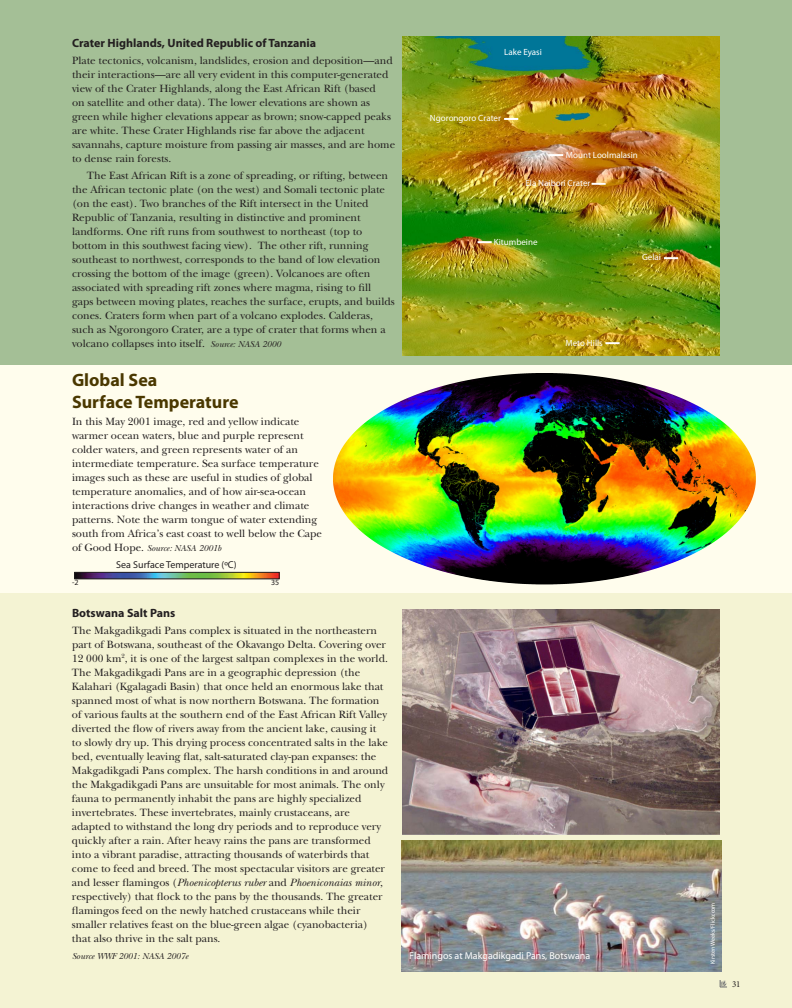
<style>
.page{position:relative;width:792px;height:1008px;background:#fff}
.page>*{position:absolute;margin:0;border:0;box-sizing:border-box;transform-origin:0 0}
.t1{font:700 18px/21.6px "Myriad Pro";color:#4a3800}
.t2{font:700 12px "Myriad Pro";color:#231f20}
.t3{font:11px/14px "New Baskerville";color:#231f20}
.t4{font:10px "Myriad Pro";color:#fff}
.t5{font:10px "Myriad Pro";color:#231f20}
.t6{font:9px "Myriad Pro";color:#fff}
.t7{font:italic 9px "New Baskerville";color:#231f20}
.t8{font:9px "Minion Pro";color:#231f20}
.t9{font:8px "Myriad Pro";color:#231f20}
.t10{font:6px "Myriad Pro";color:#fff}
.s1{font-style:italic;font-size:9px}
.s2{font-style:normal;font-size:11px}
.s3{font-style:italic}
</style>
<div class="page">
<svg style="left:0;top:365px;width:792px;height:228px;background:#bfc7a0"></svg>
<div style="left:0;top:593px;width:792px;height:415px;background:#f4f3d3"></div>
<div style="left:0;top:0;width:792px;height:365px;background:#a4bf96"></div>
<img style="left:419px;top:564px;width:117px;height:20px">
<img style="left:402px;top:36px;width:318px;height:320px">
<svg style="left:504px;top:118px;width:14px;height:2px"></svg>
<svg style="left:549px;top:154px;width:14px;height:2px"></svg>
<svg style="left:664px;top:257px;width:14px;height:2px"></svg>
<svg style="left:592px;top:183px;width:14px;height:2px"></svg>
<svg style="left:478px;top:241px;width:14px;height:2px"></svg>
<svg style="left:605px;top:342px;width:15px;height:2px"></svg>
<img style="left:403px;top:609px;width:317px;height:226px">
<img style="left:401px;top:840px;width:320px;height:132px">
<img style="left:76px;top:574px;width:201px;height:3px">
<div style="left:74px;top:572px;width:205px;height:7px;border:1px solid #231f20"></div>
<svg style="left:720px;top:980px;width:7px;height:8px"></svg>
<p class="t2" style="left:72px;top:38px;width:246px">Crater Highlands, United Republic of Tanzania</p>
<p class="t3" style="left:72px;top:54px;width:325px">Plate tectonics, volcanism, landslides, erosion and deposition—and their interactions—are all very evident in this computer-generated view of the Crater Highlands, along the East African Rift (based<br>on satellite and other data). The lower elevations are shown as green while higher elevations appear as brown; snow-capped peaks are white. These Crater Highlands rise far above the adjacent savannahs, capture moisture from passing air masses, and are home to dense rain forests.</p>
<p class="t3" style="left:72px;top:169px;width:324px;text-indent:15px">The East African Rift is a zone of spreading, or rifting, between the African tectonic plate (on the west) and Somali tectonic plate (on the east). Two branches of the Rift intersect in the United Republic of Tanzania, resulting in distinctive and prominent landforms. One rift runs from southwest to northeast (top to bottom in this southwest facing view). The other rift, running southeast to northwest, corresponds to the band of low elevation crossing the bottom of the image (green). Volcanoes are often associated with spreading rift zones where magma, rising to fill gaps between moving plates, reaches the surface, erupts, and builds cones. Craters form when part of a volcano explodes. Calderas, such as Ngorongoro Crater, are a type of crater that forms when a volcano collapses into itself. <span class="s1">Source: NASA 2000</span></p>
<h1 class="t1" style="left:72px;top:371px;width:168px">Global Sea<br>Surface Temperature</h1>
<p class="t3" style="left:72px;top:416px;width:252px">In this May 2001 image, red and yellow indicate warmer ocean waters, blue and purple represent colder waters, and green represents water of an intermediate temperature. Sea surface temperature images such as these are useful in studies of global temperature anomalies, and of how air-sea-ocean interactions drive changes in weather and climate patterns. Note the warm tongue of water extending south from Africa’s east coast to well below the Cape</p>
<p class="t7" style="left:72px;top:545px;width:151px"><span class="s2">of Good Hope.</span> Source: NASA 2001b</p>
<p class="t5" style="left:116px;top:561px;width:122px">Sea Surface Temperature (ºC)</p>
<p class="t9" style="left:72px;top:579px;width:8px">-2</p>
<p class="t9" style="left:271px;top:580px;width:10px">35</p>
<p class="t2" style="left:72px;top:608px;width:105px">Botswana Salt Pans</p>
<p class="t3" style="left:72px;top:625px;width:318px">The Makgadikgadi Pans complex is situated in the northeastern part of Botswana, southeast of the Okavango Delta. Covering over 12 000 km<sup>2</sup>, it is one of the largest saltpan complexes in the world.<br>The Makgadikgadi Pans are in a geographic depression (the Kalahari (Kgalagadi Basin) that once held an enormous lake that spanned most of what is now northern Botswana. The formation of various faults at the southern end of the East African Rift Valley diverted the flow of rivers away from the ancient lake, causing it to slowly dry up. This drying process concentrated salts in the lake bed, eventually leaving flat, salt-saturated clay-pan expanses: the Makgadikgadi Pans complex. The harsh conditions in and around the Makgadikgadi Pans are unsuitable for most animals. The only fauna to permanently inhabit the pans are highly specialized invertebrates. These invertebrates, mainly crustaceans, are adapted to withstand the long dry periods and to reproduce very quickly after a rain. After heavy rains the pans are transformed into a vibrant paradise, attracting thousands of waterbirds that come to feed and breed. The most spectacular visitors are greater and lesser flamingos (<span class="s3">Phoenicopterus ruber</span> and <span class="s3">Phoeniconaias minor</span>, respectively) that flock to the pans by the thousands. The greater flamingos feed on the newly hatched crustaceans while their smaller relatives feast on the blue-green algae (cyanobacteria) that also thrive in the salt pans.</p>
<p class="t7" style="left:72px;top:953px;width:118px">Source WWF 2001: NASA 2007e</p>
<p class="t6" style="left:504px;top:48px;width:39px">Lake Eyasi</p>
<p class="t6" style="left:430px;top:115px;width:73px">Ngorongoro Crater</p>
<p class="t6" style="left:566px;top:152px;width:74px">Mount Loolmalasin</p>
<p class="t6" style="left:526px;top:180px;width:66px">Ela Naibori Crater</p>
<p class="t6" style="left:494px;top:239px;width:45px">Kitumbeine</p>
<p class="t6" style="left:565px;top:339px;width:39px">Meto Hills</p>
<p class="t6" style="left:642px;top:254px;width:20px">Gelai</p>
<p class="t4" style="left:409px;top:952px;width:182px">Flamingos at Makgadikgadi Pans, Botswana</p>
<p class="t10" style="left:711px;top:964px;width:63px;rotate:-90deg">Kirsten Weeks/Flickr.com</p>
<p class="t8" style="left:732px;top:980px;width:10px">31</p>
</div>
